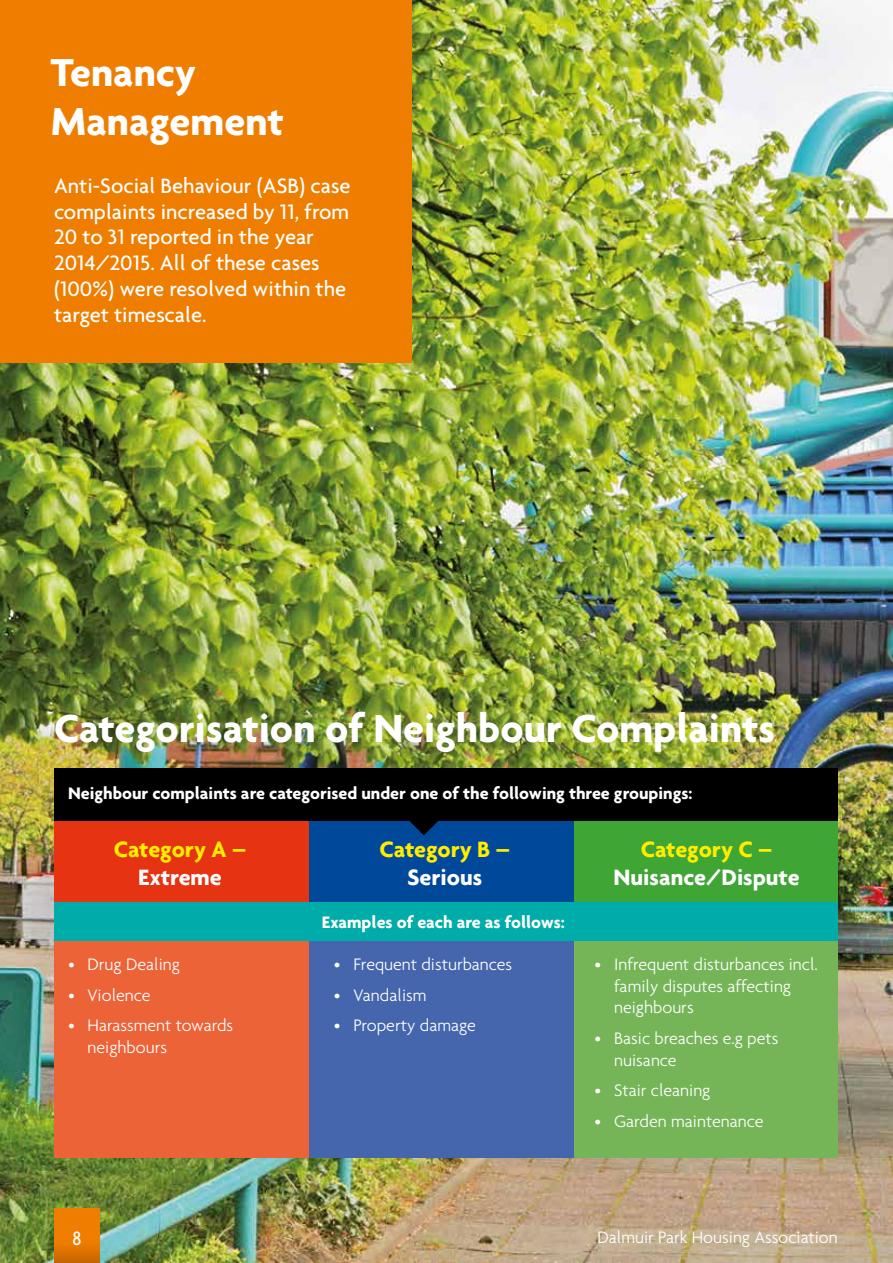
<style>
.page{position:relative;width:893px;height:1263px;background:#fff}
.page>*{position:absolute;margin:0;border:0;box-sizing:border-box;transform-origin:0 0}
.t1{font:700 42.15px/48.9px "Agenda";color:#fff}
.t2{font:700 24px "Agenda";color:#ffed00}
.t3{font:700 24px "Agenda";color:#fff}
.t4{font:500 22.5px/25.8px "Agenda";color:#fff}
.t5{font:500 condensed 21px "Agenda";color:#fff}
.t6{font:300 18px/21.6px "Agenda";color:#fff}
.t7{font:700 18px "Agenda";color:#fff}
</style>
<div class="page">
<img style="left:0;top:0;width:893px;height:1263px">
<div style="left:0;top:0;width:412px;height:362px;background:#ef7d00"></div>
<div style="left:54px;top:821px;width:264px;height:81px;background:#e63312"></div>
<div style="left:574px;top:821px;width:264px;height:81px;background:#3fa535"></div>
<div style="left:54px;top:941px;width:264px;height:217px;background:#ec6338"></div>
<div style="left:309px;top:941px;width:265px;height:217px;background:#4565ad"></div>
<div style="left:574px;top:941px;width:264px;height:217px;background:#75b558"></div>
<div style="left:54px;top:768px;width:784px;height:53px;background:#000"></div>
<div style="left:309px;top:821px;width:265px;height:81px;background:#00499a"></div>
<svg style="left:409px;top:821px;width:29px;height:14px"></svg>
<div style="left:54px;top:902px;width:784px;height:39px;background:#00aca9"></div>
<div style="left:54px;top:1209px;width:45px;height:54px;background:#ef7d00"></div>
<svg style="left:54px;top:1247px;width:45px;height:16px"></svg>
<h1 class="t1" style="left:50px;top:47px;width:235px">Tenancy<br>Management</h1>
<p class="t4" style="left:54px;top:172px;width:298px">Anti-Social Behaviour (ASB) case complaints increased by 11, from<br>20 to 31 reported in the year<br>2014/2015. All of these cases (100%) were resolved within the target timescale.</p>
<h1 class="t1" style="left:54px;top:703px;width:723px">Categorisation of Neighbour Complaints</h1>
<p class="t7" style="left:68px;top:782px;width:626px">Neighbour complaints are categorised under one of the following three groupings:</p>
<h2 class="t2" style="left:114px;top:835px;width:134px">Category A –</h2>
<h2 class="t3" style="left:138px;top:862px;width:85px">Extreme</h2>
<p class="t6" style="left:68px;top:953px;width:113px">• Drug Dealing</p>
<p class="t6" style="left:68px;top:984px;width:84px">• Violence</p>
<p class="t6" style="left:88px;top:1014px;width:147px;text-indent:-19px">• Harassment towards neighbours</p>
<h2 class="t2" style="left:380px;top:835px;width:132px">Category B –</h2>
<h2 class="t3" style="left:407px;top:862px;width:76px">Serious</h2>
<p class="t7" style="left:322px;top:911px;width:244px">Examples of each are as follows:</p>
<p class="t6" style="left:334px;top:953px;width:180px">• Frequent disturbances</p>
<p class="t6" style="left:334px;top:984px;width:94px">• Vandalism</p>
<p class="t6" style="left:334px;top:1014px;width:144px">• Property damage</p>
<h2 class="t2" style="left:641px;top:835px;width:133px">Category C –</h2>
<h2 class="t3" style="left:614px;top:862px;width:188px">Nuisance/Dispute</h2>
<p class="t6" style="left:614px;top:953px;width:205px;text-indent:-19px">• Infrequent disturbances incl. family disputes affecting neighbours</p>
<p class="t6" style="left:614px;top:1027px;width:166px;text-indent:-19px">• Basic breaches e.g pets nuisance</p>
<p class="t6" style="left:595px;top:1079px;width:117px">• Stair cleaning</p>
<p class="t6" style="left:595px;top:1110px;width:170px">• Garden maintenance</p>
<p class="t5" style="left:72px;top:1226px;width:10px">8</p>
<p class="t6" style="left:597px;top:1226px;width:242px">Dalmuir Park Housing Association</p>
</div>
